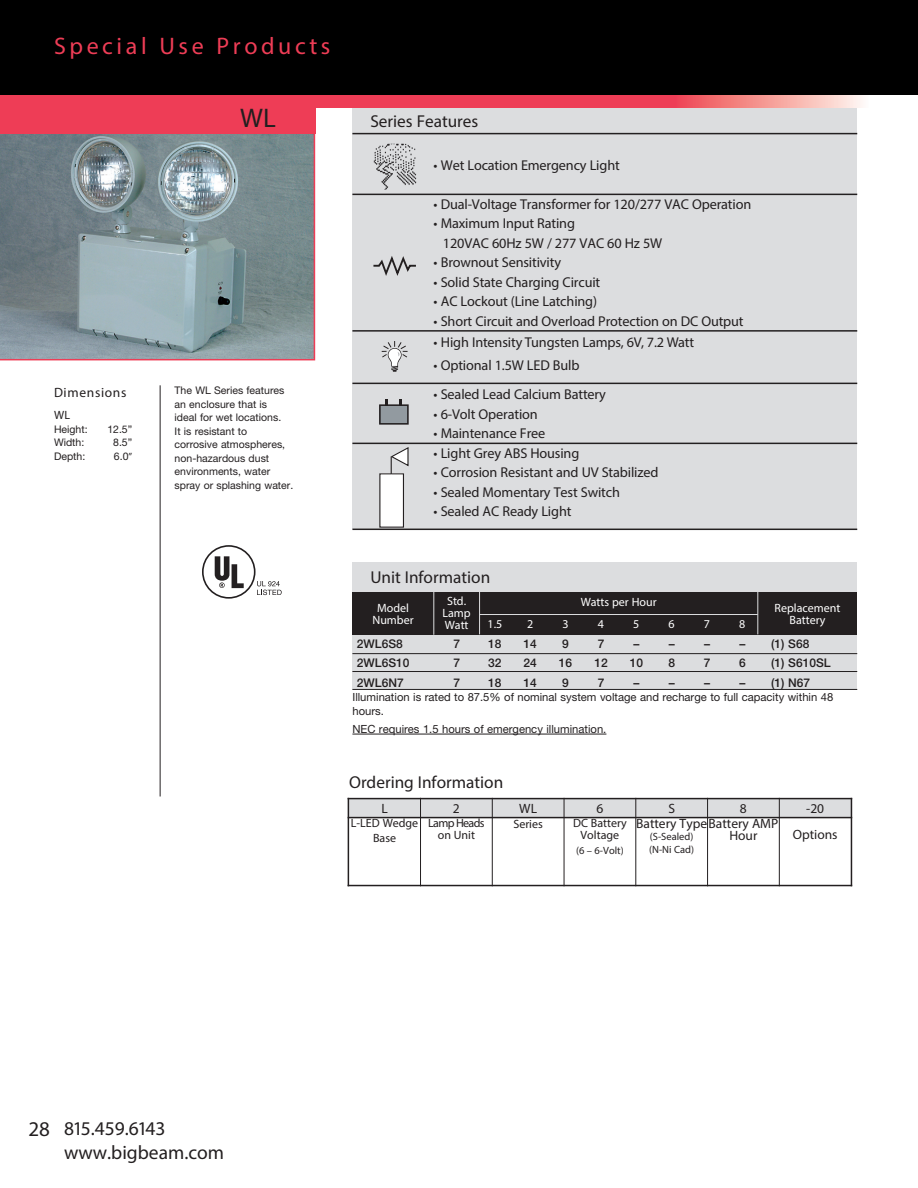
<style>
.page{position:relative;width:918px;height:1188px;background:#fff}
.page>*{position:absolute;margin:0;border:0;box-sizing:border-box;transform-origin:0 0}
.t1{font:27px "Myriad Pro";color:#231f20}
.t2{font:24px "Myriad Pro";letter-spacing:.15em;color:#ee3d56}
.t3{font:19.5px/23.4px "Myriad Pro";color:#231f20}
.t4{font:17.25px "Myriad Pro";color:#231f20}
.t5{font:14.25px/19.5px "Myriad Pro";letter-spacing:-.01em;color:#231f20}
.t6{font:13.5px "Myriad Pro";color:#231f20}
.t7{font:13.5px "Myriad Pro";letter-spacing:.05em;color:#231f20}
.t8{font:500 12px/19.5px "Helvetica Neue LT Std";color:#231f20;text-align:justify}
.t9{font:12px/12px "Myriad Pro";color:#fff;text-align:center}
.t10{font:12px/14.2px "Myriad Pro";color:#231f20;text-align:center}
.t11{font:12px/12px "Myriad Pro";letter-spacing:-.055em;color:#231f20;text-align:center}
.t12{font:11.25px/13.5px "Helvetica Neue LT Std";color:#231f20}
.t13{font:10.5px/13.5px "Helvetica Neue LT Std";color:#231f20}
.t14{font:10.5px/12.6px "Myriad Pro";color:#231f20}
.s1{font-family:"Myriad Pro"}
.s2{font-size:21px}
</style>
<div class="page">
<div style="left:352px;top:108px;width:505px;height:421px;background:#dcdddf"></div>
<hr style="left:352px;top:133px;width:505px;height:1px;background:#231f20">
<hr style="left:352px;top:194px;width:505px;height:1px;background:#231f20">
<hr style="left:352px;top:330px;width:505px;height:2px;background:#231f20">
<hr style="left:352px;top:383px;width:505px;height:1px;background:#231f20">
<hr style="left:352px;top:443px;width:505px;height:1px;background:#231f20">
<svg style="left:373px;top:256px;width:43px;height:20px"></svg>
<svg style="left:382px;top:341px;width:26px;height:31px"></svg>
<div style="left:380px;top:405px;width:28px;height:19px;background:#929aa0"></div>
<div style="left:379px;top:404px;width:30px;height:21px;border:2px solid #231f20"></div>
<svg style="left:385px;top:399px;width:2px;height:6px"></svg>
<svg style="left:399px;top:399px;width:3px;height:6px"></svg>
<div style="left:380px;top:474px;width:23px;height:53px;background:#fff"></div>
<div style="left:379px;top:473px;width:25px;height:55px;border:1px solid #231f20"></div>
<svg style="left:390px;top:447px;width:19px;height:27px"></svg>
<img style="left:373px;top:143px;width:44px;height:47px">
<hr style="left:352px;top:529px;width:505px;height:1px;background:#231f20">
<svg style="left:0;top:134px;width:315px;height:226px"></svg>
<div style="left:0;top:94px;width:675px;height:14px;background:#ee3d56"></div>
<svg style="left:675px;top:94px;width:193px;height:14px"></svg>
<hr style="left:160px;top:385px;width:1px;height:411px;background:#231f20">
<div style="left:0;top:0;width:918px;height:94px;background:#000"></div>
<div style="left:352px;top:562px;width:505px;height:128px;background:#dcdddf"></div>
<div style="left:352px;top:592px;width:505px;height:42px;background:#231f20"></div>
<hr style="left:480px;top:614px;width:278px;height:1px;background:#dcdddf">
<hr style="left:433px;top:591px;width:1px;height:44px;background:#dcdddf">
<hr style="left:479px;top:591px;width:1px;height:43px;background:#dcdddf">
<hr style="left:757px;top:591px;width:1px;height:43px;background:#dcdddf">
<hr style="left:352px;top:671px;width:505px;height:1px;background:#231f20">
<hr style="left:352px;top:689px;width:505px;height:1px;background:#231f20">
<hr style="left:352px;top:734px;width:254px;height:1px;background:#231f20">
<div style="left:0;top:107px;width:315px;height:27px;background:#ee3d56"></div>
<hr style="left:352px;top:653px;width:505px;height:1px;background:#231f20">
<div style="left:202px;top:545px;width:54px;height:54px;border:2px solid #231f20;border-radius:50%"></div>
<svg style="left:215px;top:556px;width:29px;height:32px"></svg>
<svg style="left:257px;top:581px;width:25px;height:14px"></svg>
<div style="left:349px;top:799px;width:71px;height:18px;background:#dcdddf"></div>
<div style="left:421px;top:799px;width:71px;height:18px;background:#dcdddf"></div>
<div style="left:493px;top:799px;width:71px;height:18px;background:#dcdddf"></div>
<div style="left:564px;top:799px;width:71px;height:18px;background:#dcdddf"></div>
<div style="left:636px;top:799px;width:71px;height:18px;background:#dcdddf"></div>
<div style="left:708px;top:799px;width:71px;height:18px;background:#dcdddf"></div>
<div style="left:780px;top:799px;width:71px;height:18px;background:#dcdddf"></div>
<hr style="left:348px;top:798px;width:1px;height:88px;background:#231f20">
<hr style="left:420px;top:798px;width:1px;height:88px;background:#231f20">
<hr style="left:492px;top:798px;width:1px;height:88px;background:#231f20">
<hr style="left:564px;top:798px;width:1px;height:88px;background:#231f20">
<hr style="left:635px;top:798px;width:1px;height:88px;background:#231f20">
<hr style="left:707px;top:798px;width:1px;height:88px;background:#231f20">
<hr style="left:779px;top:798px;width:1px;height:88px;background:#231f20">
<hr style="left:851px;top:798px;width:1px;height:88px;background:#231f20">
<hr style="left:348px;top:798px;width:504px;height:1px;background:#231f20">
<hr style="left:348px;top:817px;width:504px;height:1px;background:#231f20">
<hr style="left:348px;top:885px;width:504px;height:1px;background:#231f20">
<h2 class="t2" style="left:54px;top:32px;width:278px">Special Use Products</h2>
<h1 class="t1" style="left:240px;top:101px;width:37px">WL</h1>
<p class="t7" style="left:54px;top:384px;width:74px">Dimensions</p>
<p class="t10" style="left:54px;top:408px;width:18px">WL</p>
<p class="t13" style="left:54px;top:422px;width:35px">Height:</p>
<p class="t13" style="left:107px;top:422px;width:26px">12.5”</p>
<p class="t13" style="left:54px;top:436px;width:32px">Width:</p>
<p class="t13" style="left:113px;top:436px;width:21px">8.5”</p>
<p class="t13" style="left:54px;top:449px;width:33px">Depth:</p>
<p class="t13" style="left:114px;top:449px;width:20px">6.0<span class="s1">”</span></p>
<p class="t13" style="left:175px;top:384px;width:120px">The WL Series features an enclosure that is<br>ideal for wet locations.<br>It is resistant to<br>corrosive atmospheres, non-hazardous dust environments, water spray or splashing water.</p>
<p class="t4" style="left:370px;top:110px;width:110px">Series Features</p>
<p class="t5" style="left:433px;top:155px;width:188px">• Wet Location Emergency Light</p>
<p class="t5" style="left:433px;top:194px;width:319px">• Dual-Voltage Transformer for 120/277 VAC Operation</p>
<p class="t5" style="left:443px;top:213px;width:221px;text-indent:-10px">• Maximum Input Rating<br>120VAC 60Hz 5W / 277 VAC 60 Hz 5W</p>
<p class="t5" style="left:433px;top:252px;width:129px">• Brownout Sensitivity</p>
<p class="t5" style="left:433px;top:272px;width:168px">• Solid State Charging Circuit</p>
<p class="t5" style="left:433px;top:291px;width:165px">• AC Lockout (Line Latching)</p>
<p class="t5" style="left:433px;top:311px;width:312px">• Short Circuit and Overload Protection on DC Output</p>
<p class="t5" style="left:433px;top:332px;width:262px">• High Intensity Tungsten Lamps, 6V, 7.2 Watt</p>
<p class="t5" style="left:433px;top:355px;width:148px">• Optional 1.5W LED Bulb</p>
<p class="t5" style="left:433px;top:384px;width:174px">• Sealed Lead Calcium Battery</p>
<p class="t5" style="left:433px;top:404px;width:106px">• 6-Volt Operation</p>
<p class="t5" style="left:433px;top:423px;width:114px">• Maintenance Free</p>
<p class="t5" style="left:433px;top:443px;width:147px">• Light Grey ABS Housing</p>
<p class="t5" style="left:433px;top:462px;width:227px">• Corrosion Resistant and UV Stabilized</p>
<p class="t5" style="left:433px;top:482px;width:188px">• Sealed Momentary Test Switch</p>
<p class="t5" style="left:433px;top:501px;width:140px">• Sealed AC Ready Light</p>
<p class="t4" style="left:370px;top:566px;width:121px">Unit Information</p>
<p class="t9" style="left:372px;top:601px;width:43px">Model<br>Number</p>
<p class="t9" style="left:775px;top:601px;width:67px">Replacement<br>Battery</p>
<p class="t9" style="left:443px;top:595px;width:30px">Std.<br>Lamp<br>Watt</p>
<p class="t9" style="left:581px;top:596px;width:77px">Watts per Hour</p>
<p class="t9" style="left:488px;top:618px;width:16px">1.5</p>
<p class="t9" style="left:527px;top:618px;width:8px">2</p>
<p class="t9" style="left:563px;top:618px;width:8px">3</p>
<p class="t9" style="left:598px;top:618px;width:8px">4</p>
<p class="t9" style="left:633px;top:618px;width:8px">5</p>
<p class="t9" style="left:669px;top:618px;width:8px">6</p>
<p class="t9" style="left:704px;top:618px;width:8px">7</p>
<p class="t9" style="left:739px;top:618px;width:8px">8</p>
<p class="t8" style="left:357px;top:633px;width:54px;text-align:left">2WL6S8<br>2WL6S10<br>2WL6N7</p>
<p class="t8" style="left:453px;top:633px;width:8px">7<br>7<br>7</p>
<p class="t8" style="left:488px;top:633px;width:15px">18<br>32<br>18</p>
<p class="t8" style="left:524px;top:633px;width:15px">14<br>24<br>14</p>
<p class="t8" style="left:559px;top:633px;width:15px;text-align:left">9<br>16<br>9</p>
<p class="t8" style="left:594px;top:633px;width:15px;text-align:left">7<br>12<br>7</p>
<p class="t8" style="left:630px;top:633px;width:15px;text-align:center">–<br>10 –</p>
<p class="t8" style="left:668px;top:633px;width:8px">– 8 –</p>
<p class="t8" style="left:704px;top:633px;width:8px">– 7 –</p>
<p class="t8" style="left:739px;top:633px;width:8px">– 6 –</p>
<p class="t8" style="left:771px;top:633px;width:61px;text-align:left">(1) S68<br>(1) S610SL (1) N67</p>
<p class="t12" style="left:352px;top:691px;width:482px">Illumination is rated to 87.5% of nominal system voltage and recharge to full capacity within 48 hours.</p>
<p class="t12" style="left:352px;top:722px;width:256px">NEC requires 1.5 hours of emergency illumination.</p>
<p class="t4" style="left:349px;top:771px;width:156px">Ordering Information</p>
<p class="t6" style="left:381px;top:800px;width:8px">L</p>
<p class="t6" style="left:453px;top:800px;width:8px">2</p>
<p class="t6" style="left:519px;top:800px;width:19px">WL</p>
<p class="t6" style="left:596px;top:800px;width:8px">6</p>
<p class="t6" style="left:668px;top:800px;width:8px">S</p>
<p class="t6" style="left:740px;top:800px;width:8px">8</p>
<p class="t6" style="left:806px;top:800px;width:19px">-20</p>
<p class="t10" style="left:351px;top:816px;width:69px">L-LED Wedge<br>Base</p>
<p class="t11" style="left:428px;top:817px;width:58px">Lamp Heads on Unit</p>
<p class="t10" style="left:513px;top:817px;width:31px">Series</p>
<p class="t10" style="left:573px;top:817px;width:55px;line-height:12px">DC Battery<br>Voltage</p>
<p class="t14" style="left:576px;top:844px;width:49px">(6 – 6-Volt)</p>
<p class="t6" style="left:636px;top:816px;width:144px">Battery TypeBattery AMP</p>
<p class="t14" style="left:649px;top:830px;width:46px">(S-Sealed) (N-Ni Cad)</p>
<p class="t6" style="left:729px;top:828px;width:30px">Hour</p>
<p class="t6" style="left:793px;top:826px;width:46px">Options</p>
<h3 class="t3" style="left:64px;top:1117px;width:161px;text-indent:-36px"><span class="s2">28</span> 815.459.6143 www.bigbeam.com</h3>
</div>
